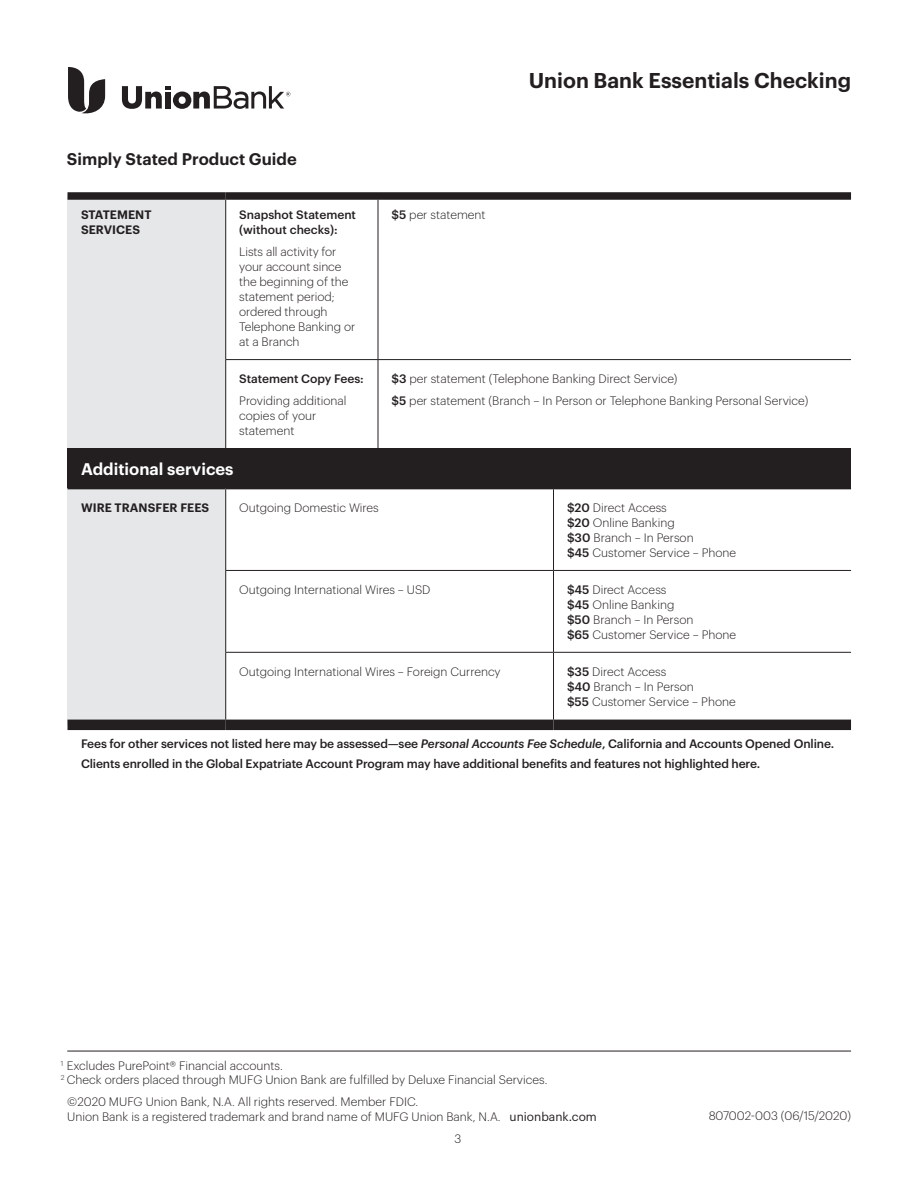
<style>
.page{position:relative;width:918px;height:1188px;background:#fff}
.page>*{position:absolute;margin:0;border:0;box-sizing:border-box;transform-origin:0 0}
.t1{font:600 21px "Graphik";color:#231f20}
.t2{font:600 16.5px "Graphik";color:#231f20}
.Section_Title{font:600 16.5px "Graphik";color:#fff}
.Table_Body{font:300 12px/15px "Graphik";color:#231f20}
.Fee_Amount{font:300 12px/14.4px "Graphik";color:#231f20}
.Table_Category{font:500 12px "Graphik";letter-spacing:-.01em;color:#231f20}
.Table_Body-2{font:500 12px/15px "Graphik";color:#231f20}
.Table_Category-2{font:600 12px/15px "Graphik";letter-spacing:.005em;color:#231f20}
.s1{font-weight:500}
.s2{font-style:italic}
.s3{font-weight:400}
</style>
<div class="page">
<svg style="left:68px;top:67px;width:37px;height:47px"></svg>
<svg style="left:122px;top:86px;width:168px;height:23px"></svg>
<div style="left:68px;top:196px;width:158px;height:252px;background:#e6e7e9"></div>
<hr style="left:225px;top:200px;width:1px;height:159px;background:#231f20">
<hr style="left:378px;top:200px;width:1px;height:159px;background:#231f20">
<hr style="left:225px;top:360px;width:1px;height:88px;background:#231f20">
<hr style="left:378px;top:360px;width:1px;height:88px;background:#231f20">
<hr style="left:225px;top:359px;width:153px;height:1px;background:#231f20">
<hr style="left:378px;top:359px;width:473px;height:1px;background:#231f20">
<div style="left:68px;top:192px;width:158px;height:8px;background:#231f20"></div>
<div style="left:226px;top:192px;width:152px;height:8px;background:#231f20"></div>
<div style="left:378px;top:192px;width:473px;height:8px;background:#231f20"></div>
<div style="left:68px;top:448px;width:783px;height:41px;background:#231f20"></div>
<div style="left:68px;top:489px;width:158px;height:236px;background:#e6e7e9"></div>
<div style="left:68px;top:720px;width:158px;height:10px;background:#231f20"></div>
<div style="left:226px;top:720px;width:328px;height:10px;background:#231f20"></div>
<div style="left:554px;top:720px;width:297px;height:10px;background:#231f20"></div>
<hr style="left:225px;top:489px;width:1px;height:81px;background:#231f20">
<hr style="left:553px;top:489px;width:1px;height:81px;background:#231f20">
<hr style="left:225px;top:570px;width:329px;height:1px;background:#231f20">
<hr style="left:225px;top:571px;width:1px;height:81px;background:#231f20">
<hr style="left:554px;top:570px;width:297px;height:1px;background:#231f20">
<hr style="left:553px;top:571px;width:1px;height:81px;background:#231f20">
<hr style="left:225px;top:652px;width:329px;height:1px;background:#231f20">
<hr style="left:225px;top:653px;width:1px;height:67px;background:#231f20">
<hr style="left:554px;top:652px;width:297px;height:1px;background:#231f20">
<hr style="left:553px;top:653px;width:1px;height:67px;background:#231f20">
<hr style="left:67px;top:1051px;width:784px;height:1px;background:#231f20">
<h2 class="t2" style="left:67px;top:146px;width:231px">Simply Stated Product Guide</h2>
<p class="Table_Category-2" style="left:81px;top:206px;width:72px">STATEMENT<br>SERVICES</p>
<p class="Table_Body-2" style="left:239px;top:206px;width:118px">Snapshot Statement (without checks):</p>
<p class="Table_Body" style="left:239px;top:243px;width:118px">Lists all activity for your account since the beginning of the statement period; ordered through<br>Telephone Banking or at a Branch</p>
<p class="Table_Body-2" style="left:239px;top:370px;width:126px">Statement Copy Fees:</p>
<p class="Table_Body" style="left:239px;top:392px;width:109px">Providing additional copies of your statement</p>
<h1 class="t1" style="left:529px;top:64px;width:324px">Union Bank Essentials Checking</h1>
<p class="Table_Body" style="left:392px;top:207px;width:96px"><span class="s1">$5</span> per statement</p>
<p class="Table_Body" style="left:392px;top:370px;width:287px"><span class="s1">$3</span> per statement (Telephone Banking Direct Service)</p>
<p class="Table_Body" style="left:392px;top:392px;width:418px"><span class="s1">$5</span> per statement (Branch – In Person or Telephone Banking Personal Service)</p>
<p class="Section_Title" style="left:81px;top:456px;width:154px">Additional services</p>
<p class="Table_Category-2" style="left:81px;top:499px;width:130px">WIRE TRANSFER FEES</p>
<p class="Table_Body" style="left:239px;top:499px;width:141px">Outgoing Domestic Wires</p>
<p class="Table_Body" style="left:567px;top:499px;width:101px"><span class="s1">$20</span> Direct Access</p>
<p class="Table_Body" style="left:567px;top:514px;width:109px"><span class="s1">$20</span> Online Banking</p>
<p class="Table_Body" style="left:567px;top:529px;width:128px"><span class="s1">$30</span> Branch – In Person</p>
<p class="Table_Body" style="left:567px;top:544px;width:171px"><span class="s1">$45</span> Customer Service – Phone</p>
<p class="Table_Body" style="left:239px;top:581px;width:193px">Outgoing International Wires – USD</p>
<p class="Table_Body" style="left:567px;top:581px;width:101px"><span class="s1">$45</span> Direct Access</p>
<p class="Table_Body" style="left:567px;top:596px;width:109px"><span class="s1">$45</span> Online Banking</p>
<p class="Table_Body" style="left:567px;top:611px;width:128px"><span class="s1">$50</span> Branch – In Person</p>
<p class="Table_Body" style="left:567px;top:626px;width:171px"><span class="s1">$65</span> Customer Service – Phone</p>
<p class="Table_Body" style="left:239px;top:663px;width:263px">Outgoing International Wires – Foreign Currency</p>
<p class="Table_Body" style="left:567px;top:663px;width:101px"><span class="s1">$35</span> Direct Access</p>
<p class="Table_Body" style="left:567px;top:678px;width:128px"><span class="s1">$40</span> Branch – In Person</p>
<p class="Table_Body" style="left:567px;top:693px;width:170px"><span class="s1">$55</span> Customer Service – Phone</p>
<p class="Table_Category" style="left:81px;top:735px;width:755px">Fees for other services not listed here may be assessed—see <span class="s2">Personal Accounts Fee Schedule</span>, California and Accounts Opened Online.</p>
<p class="Table_Category" style="left:81px;top:754px;width:681px">Clients enrolled in the Global Expatriate Account Program may have additional benefits and features not highlighted here.</p>
<p class="Fee_Amount" style="left:61px;top:1058px;width:224px"><sup>1</sup> Excludes PurePoint® Financial accounts.</p>
<p class="Fee_Amount" style="left:61px;top:1071px;width:488px"><sup>2</sup> Check orders placed through MUFG Union Bank are fulfilled by Deluxe Financial Services.</p>
<p class="Fee_Amount" style="left:67px;top:1094px;width:531px">©2020 MUFG Union Bank, N.A. All rights reserved. Member FDIC.<br>Union Bank is a registered trademark and brand name of MUFG Union Bank, N.A. <span class="s3">unionbank.com</span></p>
<p class="Fee_Amount" style="left:455px;top:1130px;width:8px">3</p>
<p class="Fee_Amount" style="left:709px;top:1108px;width:144px">807002-003 (06/15/2020)</p>
</div>
